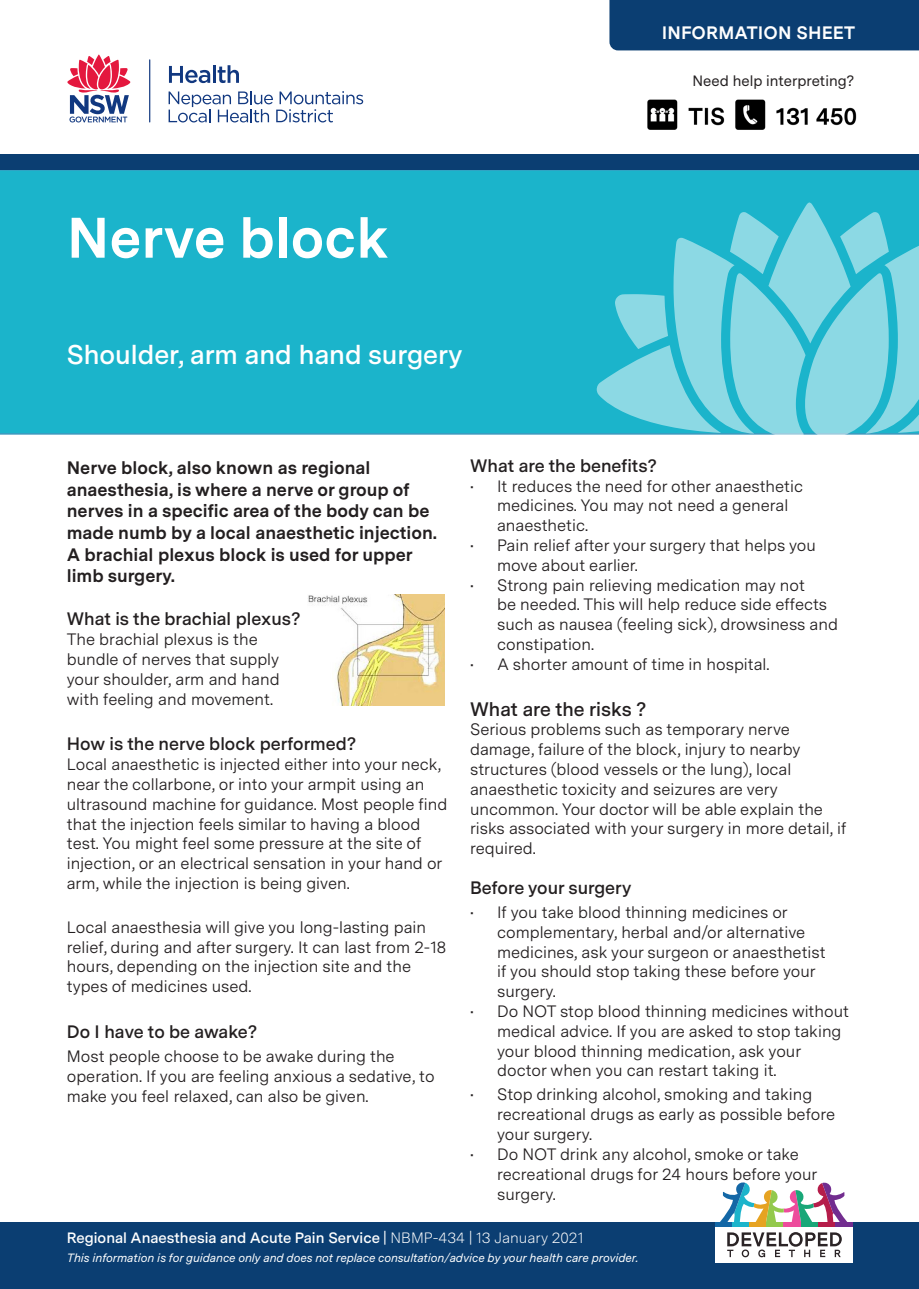
<style>
.page{position:relative;width:919px;height:1289px;background:#fff}
.page>*{position:absolute;margin:0;border:0;box-sizing:border-box;transform-origin:0 0}
.Headline{font:700 57px "Messina Sans";color:#fff}
.Subheading{font:600 27px "Messina Sans";color:#fff}
.Body_copy{font:600 19.5px "Messina Sans";color:#231f20}
.Introductory_paragra{font:700 18px/21.6px "Messina Sans";color:#231f20}
.Body_copy-2{font:600 18px "Messina Sans";color:#231f20}
.Introductory_paragra-2{font:600 18px "Messina Sans";color:#231f20}
.Sheet_Style{font:700 18px "Messina Sans";letter-spacing:.01em;color:#fff}
.Body_copy-3{font:16.5px/19.8px "Messina Sans";color:#231f20}
.Introductory_paragra-3{font:16.5px/19.8px "Messina Sans";color:#231f20}
.Department_subtitle{font:600 15px "Messina Sans";color:#fff}
.t1{font:15px "Messina Sans";color:#231f20}
.t2{font:italic 12px "Messina Sans";color:#fff}
.s1{font-weight:300}
</style>
<div class="page">
<div style="left:0;top:170px;width:918px;height:264px;background:#1bb4cb"></div>
<div style="left:0;top:155px;width:918px;height:15px;background:#0b3e72"></div>
<hr style="left:149px;top:59px;width:1px;height:63px;background:#113880">
<svg style="left:67px;top:54px;width:64px;height:68px"></svg>
<svg style="left:169px;top:66px;width:41px;height:17px"></svg>
<hr style="left:213px;top:65px;width:3px;height:18px;background:#113880">
<svg style="left:217px;top:65px;width:22px;height:18px"></svg>
<svg style="left:168px;top:91px;width:195px;height:31px"></svg>
<div style="left:0;top:1222px;width:918px;height:66px;background:#0b3e72"></div>
<div style="left:609px;top:0;width:309px;height:50px;background:#0b3e72"></div>
<img style="left:647px;top:99px;width:210px;height:31px">
<div style="left:715px;top:1222px;width:137px;height:40px;background:#fff"></div>
<svg style="left:719px;top:1182px;width:128px;height:75px"></svg>
<hr style="left:715px;top:1222px;width:17px;height:4px;background:#1367a6">
<hr style="left:732px;top:1222px;width:17px;height:4px;background:#1cb4cb">
<hr style="left:749px;top:1222px;width:16px;height:4px;background:#e6a322">
<hr style="left:765px;top:1222px;width:18px;height:4px;background:#93c94c">
<hr style="left:783px;top:1222px;width:18px;height:4px;background:#ed4c9c">
<hr style="left:801px;top:1222px;width:16px;height:4px;background:#19a778">
<hr style="left:817px;top:1222px;width:18px;height:4px;background:#b51d4a">
<hr style="left:835px;top:1222px;width:17px;height:4px;background:#722d8f">
<svg style="left:596px;top:202px;width:322px;height:233px;background:#60cada"></svg>
<img style="left:308px;top:594px;width:136px;height:111px">
<p class="Headline" style="left:67px;top:203px;width:323px">Nerve block</p>
<p class="Subheading" style="left:67px;top:338px;width:397px">Shoulder, arm and hand surgery</p>
<p class="Sheet_Style" style="left:661px;top:22px;width:195px">INFORMATION SHEET</p>
<p class="t1" style="left:692px;top:71px;width:163px">Need help interpreting?</p>
<p class="Body_copy-2" style="left:470px;top:454px;width:188px">What are the benefits?</p>
<p class="Body_copy-3" style="left:497px;top:476px;width:307px;text-indent:-27px">• It reduces the need for other anaesthetic medicines. You may not need a general anaesthetic.</p>
<p class="Body_copy-3" style="left:497px;top:536px;width:320px;text-indent:-27px">• Pain relief after your surgery that helps you move about earlier.</p>
<p class="Body_copy-3" style="left:497px;top:575px;width:342px;text-indent:-27px">• Strong pain relieving medication may not<br>be needed. This will help reduce side effects such as nausea (feeling sick), drowsiness and constipation.</p>
<p class="Body_copy-3" style="left:470px;top:655px;width:301px">• A shorter amount of time in hospital.</p>
<p class="Body_copy" style="left:470px;top:697px;width:178px">What are the risks ?</p>
<p class="Body_copy-3" style="left:470px;top:720px;width:378px">Serious problems such as temporary nerve damage, failure of the block, injury to nearby structures (blood vessels or the lung), local anaesthetic toxicity and seizures are very uncommon. Your doctor will be able explain the risks associated with your surgery in more detail, if required.</p>
<p class="Body_copy-2" style="left:470px;top:876px;width:163px">Before your surgery</p>
<p class="Body_copy-3" style="left:497px;top:902px;width:330px;text-indent:-27px">• If you take blood thinning medicines or complementary, herbal and/or alternative medicines, ask your surgeon or anaesthetist if you should stop taking these before your surgery.</p>
<p class="Body_copy-3" style="left:497px;top:1001px;width:353px;text-indent:-27px">• Do NOT stop blood thinning medicines without medical advice. If you are asked to stop taking your blood thinning medication, ask your doctor when you can restart taking it.</p>
<p class="Body_copy-3" style="left:497px;top:1085px;width:339px;text-indent:-27px">• Stop drinking alcohol, smoking and taking recreational drugs as early as possible before your surgery.</p>
<p class="Body_copy-3" style="left:497px;top:1144px;width:322px;text-indent:-27px">• Do NOT drink any alcohol, smoke or take recreational drugs for 24 hours before your surgery.</p>
<p class="Department_subtitle" style="left:67px;top:1228px;width:518px">Regional Anaesthesia and Acute Pain Service | <span class="s1">NBMP-434 | 13 January 2021</span></p>
<p class="Introductory_paragra" style="left:67px;top:458px;width:371px">Nerve block, also known as regional anaesthesia, is where a nerve or group of nerves in a specific area of the body can be made numb by a local anaesthetic injection.<br>A brachial plexus block is used for upper limb surgery.</p>
<p class="Introductory_paragra-2" style="left:67px;top:608px;width:235px">What is the brachial plexus?</p>
<p class="Introductory_paragra-3" style="left:67px;top:630px;width:214px">The brachial plexus is the bundle of nerves that supply your shoulder, arm and hand with feeling and movement.</p>
<p class="Body_copy-2" style="left:67px;top:733px;width:291px">How is the nerve block performed?</p>
<p class="Body_copy-3" style="left:67px;top:755px;width:382px">Local anaesthetic is injected either into your neck, near the collarbone, or into your armpit using an ultrasound machine for guidance. Most people find that the injection feels similar to having a blood test. You might feel some pressure at the site of injection, or an electrical sensation in your hand or arm, while the injection is being given.</p>
<p class="Introductory_paragra-3" style="left:67px;top:917px;width:381px">Local anaesthesia will give you long-lasting pain relief, during and after surgery. It can last from 2-18 hours, depending on the injection site and the types of medicines used.</p>
<p class="Body_copy-2" style="left:67px;top:1020px;width:192px">Do I have to be awake?</p>
<p class="Body_copy-3" style="left:67px;top:1047px;width:369px">Most people choose to be awake during the operation. If you are feeling anxious a sedative, to make you feel relaxed, can also be given.</p>
<p class="t2" style="left:67px;top:1250px;width:573px">This information is for guidance only and does not replace consultation/advice by your health care provider.</p>
</div>
